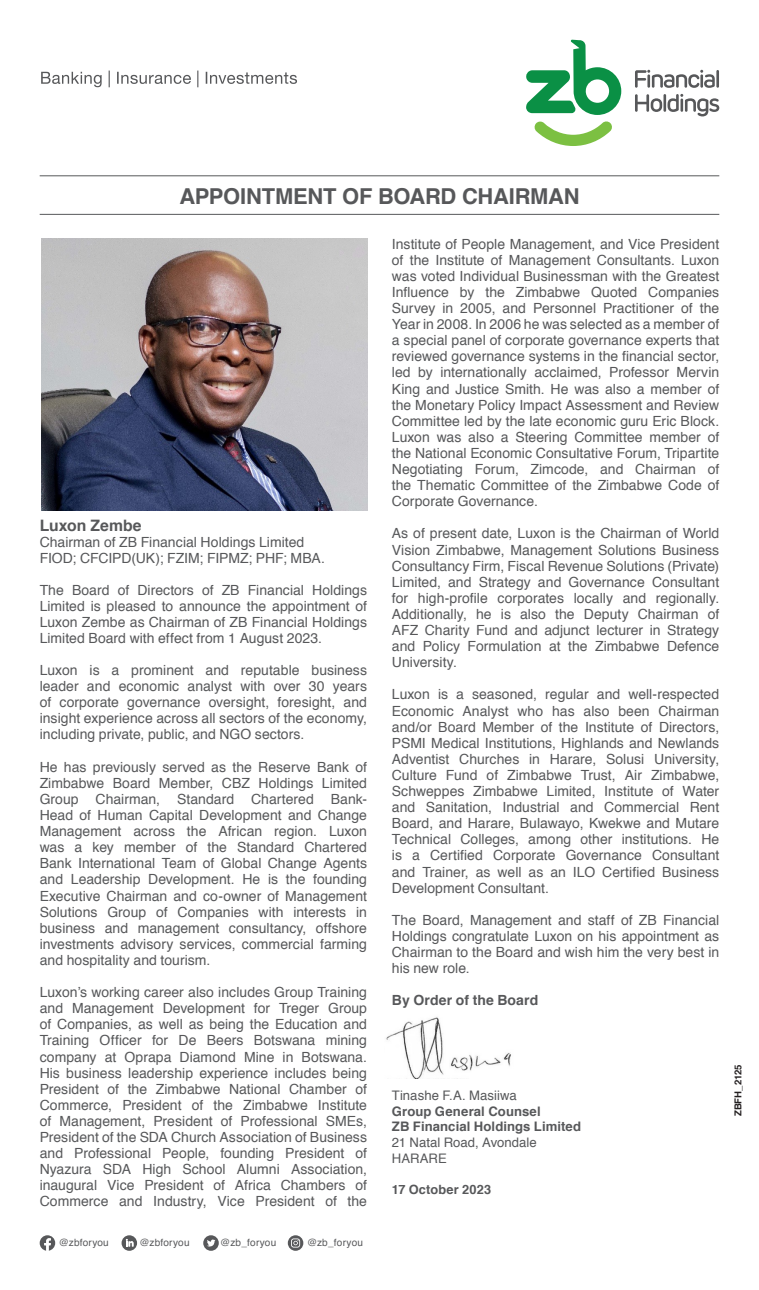
<style>
.page{position:relative;width:759px;height:1290px;background:#fff}
.page>*{position:absolute;margin:0;border:0;box-sizing:border-box;transform-origin:0 0}
.t1{font:700 21.88px "Helvetica";letter-spacing:-.01em;color:#57585a}
.t2{font:700 15.75px "Helvetica";color:#57585a}
.t3{font:14px/16.1px "Helvetica";color:#57585a;text-align:justify}
.t4{font:700 14px "Helvetica";letter-spacing:.005em;color:#57585a}
.t5{font:700 13.12px "Helvetica";letter-spacing:.005em;color:#57585a}
.t6{font:13.12px "Helvetica";letter-spacing:.005em;color:#57585a}
.t7{font:700 12.78px "Helvetica";letter-spacing:.015em;color:#57585a}
.t8{font:9.97px "Helvetica";letter-spacing:.02em;color:#57585a}
.t9{font:700 9.62px "Helvetica";color:#231f20}
</style>
<div class="page">
<hr style="left:40px;top:175px;width:679px;height:1px;background:#57585a">
<hr style="left:40px;top:214px;width:679px;height:1px;background:#57585a">
<svg style="left:526px;top:40px;width:95px;height:75px"></svg>
<svg style="left:534px;top:121px;width:78px;height:25px"></svg>
<svg style="left:635px;top:70px;width:80px;height:18px"></svg>
<hr style="left:716px;top:70px;width:3px;height:18px;background:#57585a">
<svg style="left:635px;top:94px;width:84px;height:22px"></svg>
<svg style="left:41px;top:71px;width:256px;height:16px"></svg>
<svg style="left:203px;top:1235px;width:16px;height:16px"></svg>
<svg style="left:207px;top:1239px;width:8px;height:8px"></svg>
<svg style="left:288px;top:1235px;width:15px;height:16px"></svg>
<svg style="left:291px;top:1238px;width:9px;height:9px"></svg>
<svg style="left:40px;top:1235px;width:15px;height:16px"></svg>
<svg style="left:122px;top:1235px;width:15px;height:16px"></svg>
<img style="left:386px;top:1017px;width:125px;height:61px">
<img style="left:41px;top:238px;width:326px;height:273px">
<p class="t1" style="left:179px;top:179px;width:402px">APPOINTMENT OF BOARD CHAIRMAN</p>
<p class="t2" style="left:40px;top:513px;width:104px">Luxon Zembe</p>
<p class="t3" style="left:40px;top:534px;width:266px">Chairman of ZB Financial Holdings Limited</p>
<p class="t3" style="left:40px;top:550px;width:287px">FIOD; CFCIPD(UK); FZIM; FIPMZ; PHF; MBA.</p>
<p class="t3" style="left:40px;top:582px;width:329px">The Board of Directors of ZB Financial Holdings Limited is pleased to announce the appointment of Luxon Zembe as Chairman of ZB Financial Holdings Limited Board with effect from 1 August 2023.</p>
<p class="t3" style="left:40px;top:662px;width:329px">Luxon is a prominent and reputable business leader and economic analyst with over 30 years of corporate governance oversight, foresight, and insight experience across all sectors of the economy, including private, public, and NGO sectors.</p>
<p class="t3" style="left:40px;top:759px;width:329px">He has previously served as the Reserve Bank of Zimbabwe Board Member, CBZ Holdings Limited Group Chairman, Standard Chartered Bank-Head of Human Capital Development and Change Management across the African region. Luxon was a key member of the Standard Chartered Bank International Team of Global Change Agents and Leadership Development. He is the founding Executive Chairman and co-owner of Management Solutions Group of Companies with interests in business and management consultancy, offshore investments advisory services, commercial farming and hospitality and tourism.</p>
<p class="t3" style="left:40px;top:984px;width:329px">Luxon’s working career also includes Group Training and Management Development for Treger Group of Companies, as well as being the Education and Training Officer for De Beers Botswana mining company at Oprapa Diamond Mine in Botswana.<br>His business leadership experience includes being President of the Zimbabwe National Chamber of Commerce, President of the Zimbabwe Institute of Management, President of Professional SMEs, President of the SDA Church Association of Business and Professional People, founding President of Nyazura SDA High School Alumni Association, inaugural Vice President of Africa Chambers of Commerce and Industry, Vice President of the</p>
<p class="t8" style="left:59px;top:1235px;width:52px">@zbforyou</p>
<p class="t8" style="left:140px;top:1235px;width:52px">@zbforyou</p>
<p class="t8" style="left:220px;top:1235px;width:58px">@zb_foryou</p>
<p class="t8" style="left:307px;top:1235px;width:58px">@zb_foryou</p>
<p class="t3" style="left:392px;top:236px;width:329px">Institute of People Management, and Vice President of the Institute of Management Consultants. Luxon was voted Individual Businessman with the Greatest Influence by the Zimbabwe Quoted Companies Survey in 2005, and Personnel Practitioner of the Year in 2008. In 2006 he was selected as a member of a special panel of corporate governance experts that reviewed governance systems in the financial sector, led by internationally acclaimed, Professor Mervin King and Justice Smith. He was also a member of the Monetary Policy Impact Assessment and Review Committee led by the late economic guru Eric Block.<br>Luxon was also a Steering Committee member of the National Economic Consultative Forum, Tripartite Negotiating Forum, Zimcode, and Chairman of the Thematic Committee of the Zimbabwe Code of Corporate Governance.</p>
<p class="t3" style="left:392px;top:526px;width:329px">As of present date, Luxon is the Chairman of World Vision Zimbabwe, Management Solutions Business Consultancy Firm, Fiscal Revenue Solutions (Private)<br>Limited, and Strategy and Governance Consultant for high-profile corporates locally and regionally.<br>Additionally, he is also the Deputy Chairman of AFZ Charity Fund and adjunct lecturer in Strategy and Policy Formulation at the Zimbabwe Defence University.</p>
<p class="t3" style="left:392px;top:687px;width:329px">Luxon is a seasoned, regular and well-respected Economic Analyst who has also been Chairman and/or Board Member of the Institute of Directors, PSMI Medical Institutions, Highlands and Newlands Adventist Churches in Harare, Solusi University, Culture Fund of Zimbabwe Trust, Air Zimbabwe, Schweppes Zimbabwe Limited, Institute of Water and Sanitation, Industrial and Commercial Rent Board, and Harare, Bulawayo, Kwekwe and Mutare Technical Colleges, among other institutions. He is a Certified Corporate Governance Consultant and Trainer, as well as an ILO Certified Business Development Consultant.</p>
<p class="t3" style="left:392px;top:912px;width:329px">The Board, Management and staff of ZB Financial Holdings congratulate Luxon on his appointment as Chairman to the Board and wish him the very best in his new role.</p>
<p class="t4" style="left:392px;top:989px;width:148px">By Order of the Board</p>
<p class="t6" style="left:392px;top:1085px;width:126px">Tinashe F.A. Masiiwa</p>
<p class="t5" style="left:392px;top:1100px;width:150px">Group General Counsel</p>
<p class="t5" style="left:392px;top:1116px;width:191px">ZB Financial Holdings Limited</p>
<p class="t6" style="left:392px;top:1132px;width:147px">21 Natal Road, Avondale</p>
<p class="t6" style="left:392px;top:1148px;width:56px">HARARE</p>
<p class="t7" style="left:392px;top:1179px;width:101px">17 October 2023</p>
<p class="t9" style="left:730px;top:1116px;width:54px;rotate:-90deg">ZBFH_2125</p>
</div>
